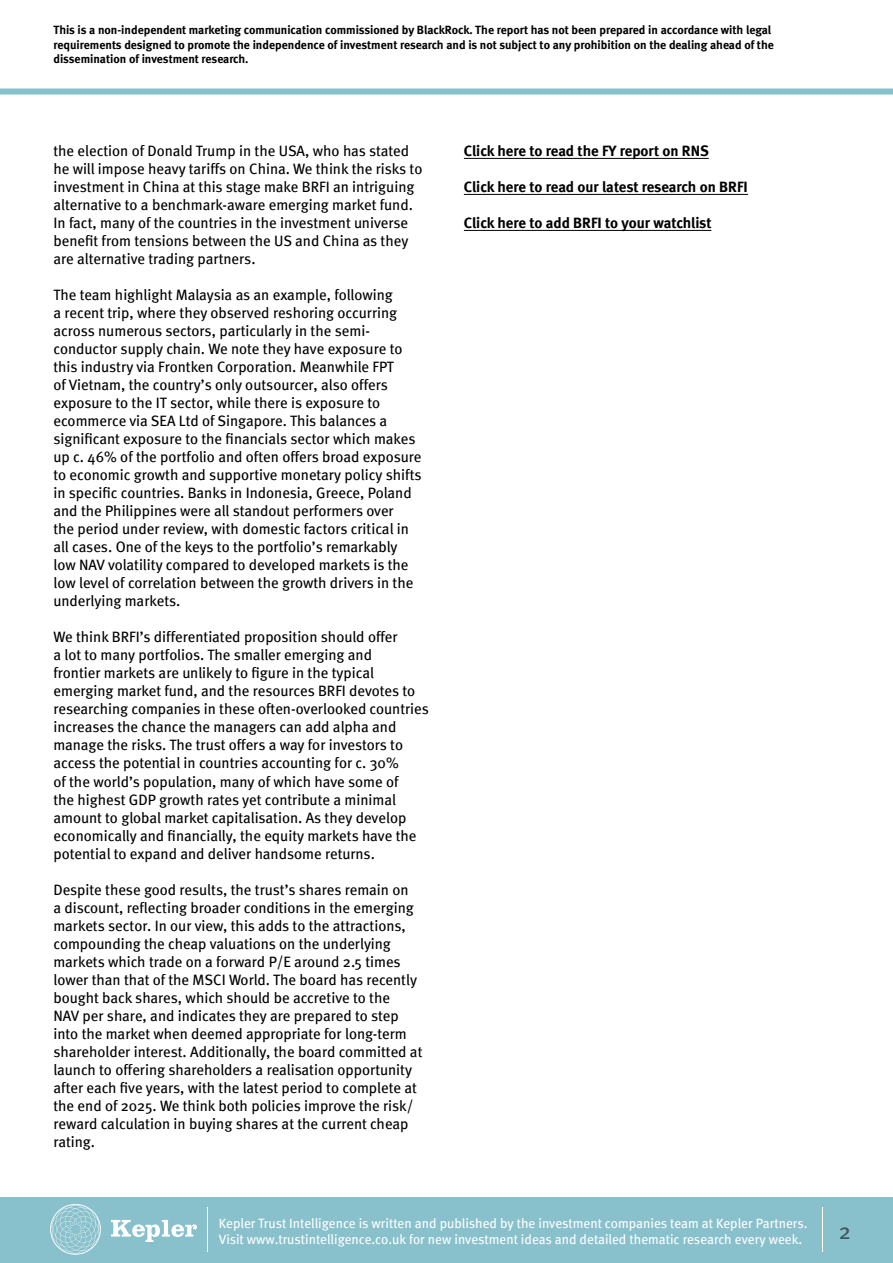
<style>
.page{position:relative;width:893px;height:1263px;background:#fff}
.page>*{position:absolute;margin:0;border:0;box-sizing:border-box;transform-origin:0 0}
.t1{font:22.5px "Meta";color:#3d5864}
.t2{font:15px/18px "Meta";color:#000}
.t3{font:15px "Meta Bold LF";letter-spacing:-.005em;color:#000}
.t4{font:13.5px/16.2px "Meta";color:#fff}
.t5{font:12px/14.4px "Meta Bold LF";color:#000}
</style>
<div class="page">
<div style="left:0;top:1197px;width:893px;height:66px;background:#88c0cb"></div>
<svg style="left:111px;top:1220px;width:86px;height:22px"></svg>
<svg style="left:50px;top:1204px;width:51px;height:51px"></svg>
<hr style="left:207px;top:1207px;width:1px;height:44px;background:#fff">
<div style="left:0;top:89px;width:893px;height:6px;background:#88c0cb"></div>
<hr style="left:822px;top:1207px;width:1px;height:44px;background:#fff">
<hr style="left:464px;top:158px;width:245px;height:1px;background:#000">
<hr style="left:464px;top:194px;width:284px;height:1px;background:#000">
<hr style="left:464px;top:230px;width:247px;height:1px;background:#000">
<p class="t5" style="left:53px;top:23px;width:722px">This is a non-independent marketing communication commissioned by BlackRock. The report has not been prepared in accordance with legal requirements designed to promote the independence of investment research and is not subject to any prohibition on the dealing ahead of the dissemination of investment research.</p>
<p class="t2" style="left:53px;top:142px;width:370px">the election of Donald Trump in the USA, who has stated he will impose heavy tariffs on China. We think the risks to investment in China at this stage make BRFI an intriguing alternative to a benchmark-aware emerging market fund.<br>In fact, many of the countries in the investment universe benefit from tensions between the US and China as they are alternative trading partners.</p>
<p class="t2" style="left:53px;top:286px;width:370px">The team highlight Malaysia as an example, following<br>a recent trip, where they observed reshoring occurring across numerous sectors, particularly in the semi&shy;conductor supply chain. We note they have exposure to this industry via Frontken Corporation. Meanwhile FPT<br>of Vietnam, the country’s only outsourcer, also offers exposure to the IT sector, while there is exposure to ecommerce via SEA Ltd of Singapore. This balances a significant exposure to the financials sector which makes up c. 46% of the portfolio and often offers broad exposure to economic growth and supportive monetary policy shifts in specific countries. Banks in Indonesia, Greece, Poland and the Philippines were all standout performers over<br>the period under review, with domestic factors critical in all cases. One of the keys to the portfolio’s remarkably low NAV volatility compared to developed markets is the low level of correlation between the growth drivers in the underlying markets.</p>
<p class="t2" style="left:53px;top:628px;width:377px">We think BRFI’s differentiated proposition should offer<br>a lot to many portfolios. The smaller emerging and<br>frontier markets are unlikely to figure in the typical emerging market fund, and the resources BRFI devotes to researching companies in these often-overlooked countries increases the chance the managers can add alpha and manage the risks. The trust offers a way for investors to access the potential in countries accounting for c. 30%<br>of the world’s population, many of which have some of<br>the highest GDP growth rates yet contribute a minimal amount to global market capitalisation. As they develop economically and financially, the equity markets have the potential to expand and deliver handsome returns.</p>
<p class="t2" style="left:53px;top:880px;width:370px">Despite these good results, the trust’s shares remain on<br>a discount, reflecting broader conditions in the emerging markets sector. In our view, this adds to the attractions, compounding the cheap valuations on the underlying markets which trade on a forward P/E around 2.5 times lower than that of the MSCI World. The board has recently bought back shares, which should be accretive to the<br>NAV per share, and indicates they are prepared to step into the market when deemed appropriate for long-term shareholder interest. Additionally, the board committed at launch to offering shareholders a realisation opportunity after each five years, with the latest period to complete at the end of 2025. We think both policies improve the risk/ reward calculation in buying shares at the current cheap rating.</p>
<p class="t3" style="left:464px;top:142px;width:246px">Click here to read the FY report on RNS</p>
<p class="t3" style="left:464px;top:178px;width:286px">Click here to read our latest research on BRFI</p>
<p class="t3" style="left:464px;top:214px;width:249px">Click here to add BRFI to your watchlist</p>
<p class="t4" style="left:219px;top:1214px;width:590px">Kepler Trust Intelligence is written and published by the investment companies team at Kepler Partners.<br>Visit www.trustintelligence.co.uk for new investment ideas and detailed thematic research every week.</p>
<h1 class="t1" style="left:839px;top:1218px;width:14px">2</h1>
</div>
